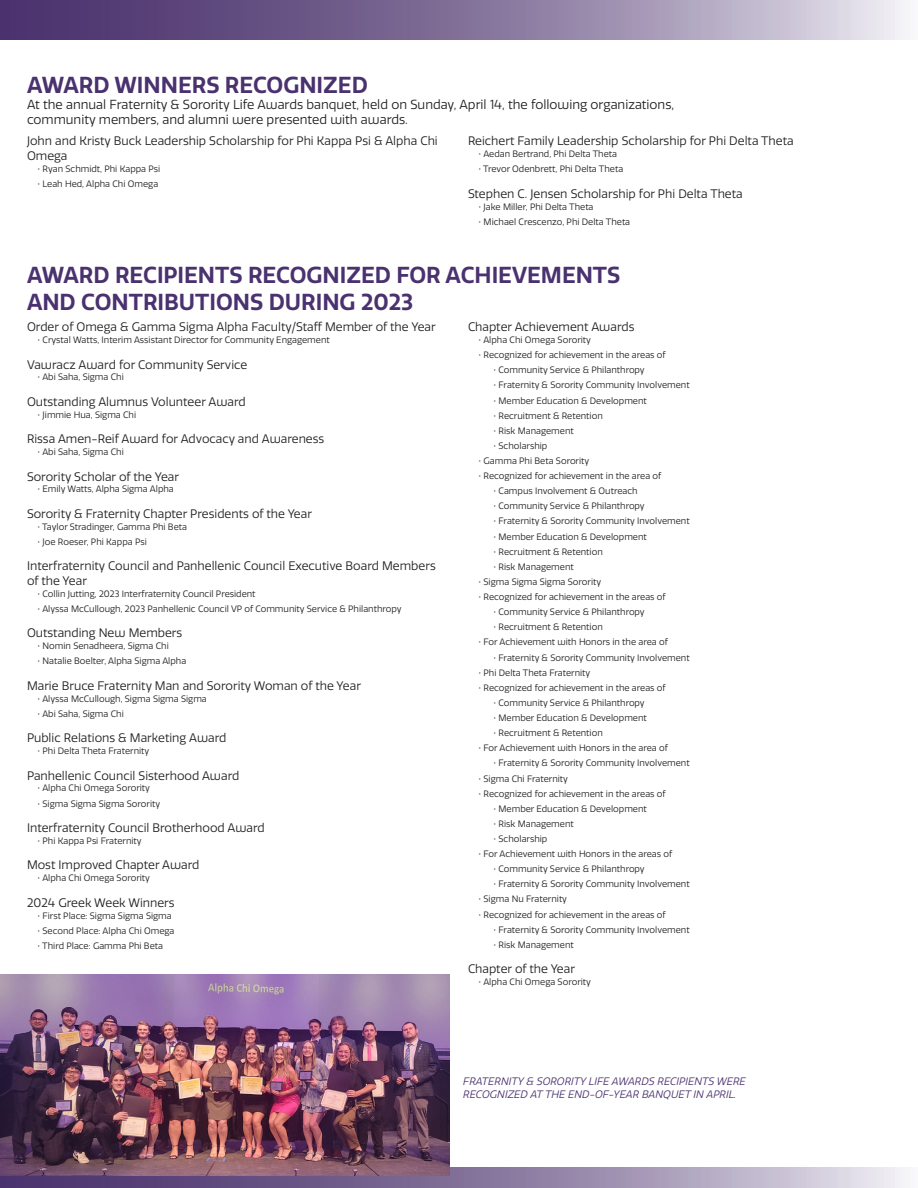
<style>
.page{position:relative;width:918px;height:1188px;background:#fff}
.page>*{position:absolute;margin:0;border:0;box-sizing:border-box;transform-origin:0 0}
.t1{font:600 22.5px/27px "Quatro";color:#4a316f}
.Body{font:12.75px/15.3px "Quatro";color:#231f20}
.Award{font:12px/14.4px "Quatro";color:#231f20}
.Cutline{font:italic 10.5px/12.6px "Quatro";color:#4a316f}
.Bullets{font:9px "Quatro";color:#231f20}
</style>
<div class="page">
<svg style="left:0;top:0;width:910px;height:40px;background:#8a7aa0"></svg>
<svg style="left:0;top:1167px;width:910px;height:21px;background:#9586a8"></svg>
<img style="left:0;top:974px;width:450px;height:201px">
<p class="t1" style="left:27px;top:72px;width:342px">AWARD WINNERS RECOGNIZED</p>
<p class="Body" style="left:27px;top:97px;width:649px">At the annual Fraternity &amp; Sorority Life Awards banquet, held on Sunday, April 14, the following organizations, community members, and alumni were presented with awards.</p>
<p class="Award" style="left:27px;top:134px;width:412px">John and Kristy Buck Leadership Scholarship for Phi Kappa Psi &amp; Alpha Chi<br>Omega</p>
<p class="Bullets" style="left:38px;top:163px;width:124px">• Ryan Schmidt, Phi Kappa Psi</p>
<p class="Bullets" style="left:38px;top:178px;width:122px">• Leah Hed, Alpha Chi Omega</p>
<p class="Award" style="left:468px;top:134px;width:327px">Reichert Family Leadership Scholarship for Phi Delta Theta</p>
<p class="Bullets" style="left:479px;top:149px;width:140px">• Aedan Bertrand, Phi Delta Theta</p>
<p class="Bullets" style="left:479px;top:164px;width:146px">• Trevor Odenbrett, Phi Delta Theta</p>
<p class="Award" style="left:468px;top:186px;width:276px">Stephen C. Jensen Scholarship for Phi Delta Theta</p>
<p class="Bullets" style="left:479px;top:201px;width:117px">• Jake Miller, Phi Delta Theta</p>
<p class="Bullets" style="left:479px;top:216px;width:153px">• Michael Crescenzo, Phi Delta Theta</p>
<p class="t1" style="left:27px;top:262px;width:595px">AWARD RECIPIENTS RECOGNIZED FOR ACHIEVEMENTS<br>AND CONTRIBUTIONS DURING 2023</p>
<p class="Award" style="left:27px;top:320px;width:410px">Order of Omega &amp; Gamma Sigma Alpha Faculty/Staff Member of the Year</p>
<p class="Bullets" style="left:38px;top:335px;width:294px">• Crystal Watts, Interim Assistant Director for Community Engagement</p>
<p class="Award" style="left:27px;top:357px;width:222px">Vawracz Award for Community Service</p>
<p class="Bullets" style="left:38px;top:372px;width:88px">• Abi Saha, Sigma Chi</p>
<p class="Award" style="left:27px;top:395px;width:220px">Outstanding Alumnus Volunteer Award</p>
<p class="Bullets" style="left:38px;top:409px;width:100px">• Jimmie Hua, Sigma Chi</p>
<p class="Award" style="left:27px;top:432px;width:299px">Rissa Amen-Reif Award for Advocacy and Awareness</p>
<p class="Bullets" style="left:38px;top:447px;width:88px">• Abi Saha, Sigma Chi</p>
<p class="Award" style="left:27px;top:469px;width:154px">Sorority Scholar of the Year</p>
<p class="Bullets" style="left:38px;top:484px;width:138px">• Emily Watts, Alpha Sigma Alpha</p>
<p class="Award" style="left:27px;top:507px;width:286px">Sorority &amp; Fraternity Chapter Presidents of the Year</p>
<p class="Bullets" style="left:38px;top:521px;width:151px">• Taylor Stradinger, Gamma Phi Beta</p>
<p class="Bullets" style="left:38px;top:537px;width:111px">• Joe Roeser, Phi Kappa Psi</p>
<p class="Award" style="left:27px;top:559px;width:410px">Interfraternity Council and Panhellenic Council Executive Board Members of the Year</p>
<p class="Bullets" style="left:38px;top:588px;width:220px">• Collin Jutting, 2023 Interfraternity Council President</p>
<p class="Bullets" style="left:38px;top:603px;width:366px">• Alyssa McCullough, 2023 Panhellenic Council VP of Community Service &amp; Philanthropy</p>
<p class="Award" style="left:27px;top:626px;width:157px">Outstanding New Members</p>
<p class="Bullets" style="left:38px;top:641px;width:133px">• Nomin Senadheera, Sigma Chi</p>
<p class="Bullets" style="left:38px;top:656px;width:150px">• Natalie Boelter, Alpha Sigma Alpha</p>
<p class="Award" style="left:27px;top:679px;width:335px">Marie Bruce Fraternity Man and Sorority Woman of the Year</p>
<p class="Bullets" style="left:38px;top:693px;width:171px">• Alyssa McCullough, Sigma Sigma Sigma</p>
<p class="Bullets" style="left:38px;top:708px;width:88px">• Abi Saha, Sigma Chi</p>
<p class="Award" style="left:27px;top:731px;width:201px">Public Relations &amp; Marketing Award</p>
<p class="Bullets" style="left:38px;top:746px;width:113px">• Phi Delta Theta Fraternity</p>
<p class="Award" style="left:27px;top:768px;width:214px">Panhellenic Council Sisterhood Award</p>
<p class="Bullets" style="left:38px;top:783px;width:114px">• Alpha Chi Omega Sorority</p>
<p class="Bullets" style="left:38px;top:798px;width:124px">• Sigma Sigma Sigma Sorority</p>
<p class="Award" style="left:27px;top:821px;width:239px">Interfraternity Council Brotherhood Award</p>
<p class="Bullets" style="left:38px;top:836px;width:106px">• Phi Kappa Psi Fraternity</p>
<p class="Award" style="left:27px;top:858px;width:174px">Most Improved Chapter Award</p>
<p class="Bullets" style="left:38px;top:873px;width:114px">• Alpha Chi Omega Sorority</p>
<p class="Award" style="left:27px;top:896px;width:149px">2024 Greek Week Winners</p>
<p class="Bullets" style="left:38px;top:910px;width:136px">• First Place: Sigma Sigma Sigma</p>
<p class="Bullets" style="left:38px;top:925px;width:139px">• Second Place: Alpha Chi Omega</p>
<p class="Bullets" style="left:38px;top:940px;width:127px">• Third Place: Gamma Phi Beta</p>
<p class="Award" style="left:468px;top:320px;width:168px">Chapter Achievement Awards</p>
<p class="Bullets" style="left:479px;top:335px;width:114px">• Alpha Chi Omega Sorority</p>
<p class="Bullets" style="left:479px;top:350px;width:189px">• Recognized for achievement in the areas of</p>
<p class="Bullets" style="left:493px;top:365px;width:153px">• Community Service &amp; Philanthropy</p>
<p class="Bullets" style="left:493px;top:380px;width:198px">• Fraternity &amp; Sorority Community Involvement</p>
<p class="Bullets" style="left:493px;top:395px;width:155px">• Member Education &amp; Development</p>
<p class="Bullets" style="left:493px;top:410px;width:111px">• Recruitment &amp; Retention</p>
<p class="Bullets" style="left:493px;top:425px;width:82px">• Risk Management</p>
<p class="Bullets" style="left:493px;top:441px;width:55px">• Scholarship</p>
<p class="Bullets" style="left:479px;top:456px;width:112px">• Gamma Phi Beta Sorority</p>
<p class="Bullets" style="left:479px;top:471px;width:184px">• Recognized for achievement in the area of</p>
<p class="Bullets" style="left:493px;top:486px;width:146px">• Campus Involvement &amp; Outreach</p>
<p class="Bullets" style="left:493px;top:501px;width:153px">• Community Service &amp; Philanthropy</p>
<p class="Bullets" style="left:493px;top:516px;width:198px">• Fraternity &amp; Sorority Community Involvement</p>
<p class="Bullets" style="left:493px;top:531px;width:155px">• Member Education &amp; Development</p>
<p class="Bullets" style="left:493px;top:546px;width:111px">• Recruitment &amp; Retention</p>
<p class="Bullets" style="left:493px;top:562px;width:82px">• Risk Management</p>
<p class="Bullets" style="left:479px;top:577px;width:124px">• Sigma Sigma Sigma Sorority</p>
<p class="Bullets" style="left:479px;top:592px;width:189px">• Recognized for achievement in the areas of</p>
<p class="Bullets" style="left:493px;top:607px;width:153px">• Community Service &amp; Philanthropy</p>
<p class="Bullets" style="left:493px;top:622px;width:111px">• Recruitment &amp; Retention</p>
<p class="Bullets" style="left:479px;top:637px;width:191px">• For Achievement with Honors in the area of</p>
<p class="Bullets" style="left:493px;top:652px;width:198px">• Fraternity &amp; Sorority Community Involvement</p>
<p class="Bullets" style="left:479px;top:667px;width:113px">• Phi Delta Theta Fraternity</p>
<p class="Bullets" style="left:479px;top:682px;width:189px">• Recognized for achievement in the areas of</p>
<p class="Bullets" style="left:493px;top:698px;width:153px">• Community Service &amp; Philanthropy</p>
<p class="Bullets" style="left:493px;top:713px;width:155px">• Member Education &amp; Development</p>
<p class="Bullets" style="left:493px;top:728px;width:111px">• Recruitment &amp; Retention</p>
<p class="Bullets" style="left:479px;top:743px;width:191px">• For Achievement with Honors in the area of</p>
<p class="Bullets" style="left:493px;top:758px;width:198px">• Fraternity &amp; Sorority Community Involvement</p>
<p class="Bullets" style="left:479px;top:773px;width:91px">• Sigma Chi Fraternity</p>
<p class="Bullets" style="left:479px;top:788px;width:189px">• Recognized for achievement in the areas of</p>
<p class="Bullets" style="left:493px;top:803px;width:155px">• Member Education &amp; Development</p>
<p class="Bullets" style="left:493px;top:819px;width:82px">• Risk Management</p>
<p class="Bullets" style="left:493px;top:834px;width:55px">• Scholarship</p>
<p class="Bullets" style="left:479px;top:849px;width:195px">• For Achievement with Honors in the areas of</p>
<p class="Bullets" style="left:493px;top:864px;width:153px">• Community Service &amp; Philanthropy</p>
<p class="Bullets" style="left:493px;top:879px;width:198px">• Fraternity &amp; Sorority Community Involvement</p>
<p class="Bullets" style="left:479px;top:894px;width:90px">• Sigma Nu Fraternity</p>
<p class="Bullets" style="left:479px;top:909px;width:189px">• Recognized for achievement in the areas of</p>
<p class="Bullets" style="left:493px;top:924px;width:198px">• Fraternity &amp; Sorority Community Involvement</p>
<p class="Bullets" style="left:493px;top:940px;width:82px">• Risk Management</p>
<p class="Award" style="left:468px;top:962px;width:108px">Chapter of the Year</p>
<p class="Bullets" style="left:479px;top:977px;width:114px">• Alpha Chi Omega Sorority</p>
<p class="Cutline" style="left:463px;top:1075px;width:284px">FRATERNITY &amp; SORORITY LIFE AWARDS RECIPIENTS WERE<br>RECOGNIZED AT THE END-OF-YEAR BANQUET IN APRIL.</p>
</div>
